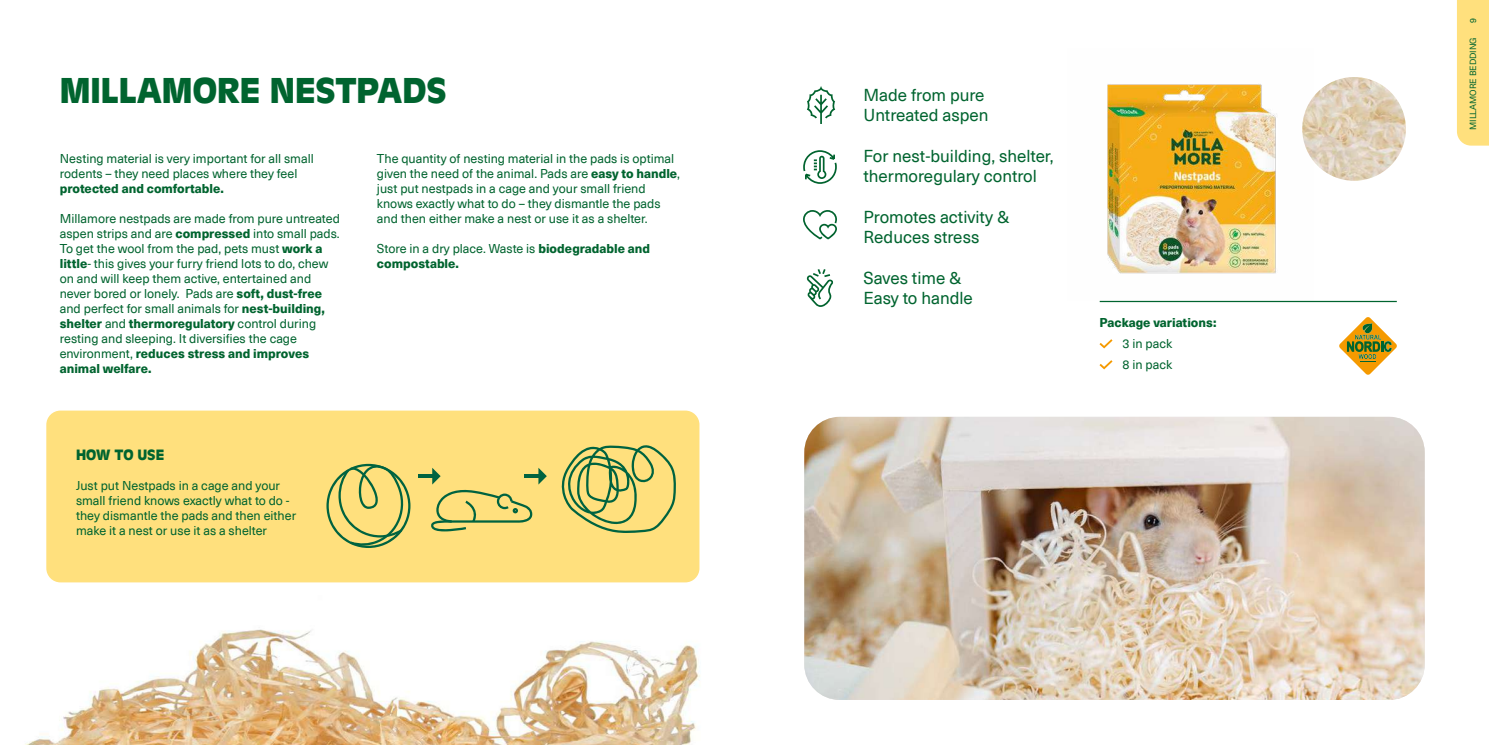
<style>
.page{position:relative;width:1489px;height:745px;background:#fff}
.page>*{position:absolute;margin:0;border:0;box-sizing:border-box;transform-origin:0 0}
.t1{font:700 37.5px "Antique Oli";color:#00642f}
.t2{font:16.88px/20.2px "Neue Haas Unica W1 G";color:#00642f}
.t3{font:700 15.62px "Antique Oli";letter-spacing:-.01em;color:#00642f}
.t4{font:12.5px/15px "Neue Haas Unica W1 G";color:#00642f}
.t5{font:800 12.5px/15px "Neue Haas Unica W1 G";color:#00642f}
.t6{font:8.75px "Neue Haas Unica W1 G";color:#00642f}
.s1{font-weight:800}
.s2{font-weight:400}
</style>
<div class="page">
<div style="left:1457px;top:0;width:31px;height:145px;background:#ffe07d"></div>
<img style="left:25px;top:530px;width:675px;height:214px">
<svg style="left:807px;top:86px;width:28px;height:38px"></svg>
<svg style="left:803px;top:150px;width:33px;height:34px"></svg>
<svg style="left:803px;top:210px;width:34px;height:29px"></svg>
<svg style="left:806px;top:269px;width:27px;height:38px"></svg>
<div style="left:46px;top:410px;width:653px;height:172px;background:#ffe07d;border-radius:14px"></div>
<svg style="left:326px;top:463px;width:84px;height:84px"></svg>
<svg style="left:561px;top:445px;width:115px;height:87px"></svg>
<hr style="left:418px;top:474px;width:15px;height:4px;background:#006340">
<svg style="left:431px;top:468px;width:116px;height:63px"></svg>
<svg style="left:1099px;top:339px;width:14px;height:10px"></svg>
<svg style="left:1099px;top:360px;width:14px;height:10px"></svg>
<svg style="left:1339px;top:317px;width:57px;height:57px"></svg>
<hr style="left:1099px;top:301px;width:297px;height:1px;background:#00642f">
<img style="left:1107px;top:84px;width:169px;height:190px">
<img style="left:804px;top:416px;width:620px;height:283px">
<img style="left:1302px;top:77px;width:103px;height:104px;border-radius:52px">
<h1 class="t1" style="left:60px;top:70px;width:388px">MILLAMORE NESTPADS</h1>
<p class="t4" style="left:60px;top:150px;width:255px">Nesting material is very important for all small rodents – they need places where they feel</p>
<p class="t5" style="left:60px;top:180px;width:165px">protected and comfortable.</p>
<p class="t4" style="left:60px;top:210px;width:282px">Millamore nestpads are made from pure untreated aspen strips and are <span class="s1">compressed</span> into small pads.<br>To get the wool from the pad, pets must <span class="s1">work a little</span>- this gives your furry friend lots to do, chew on and will keep them active, entertained and never bored or lonely. Pads are <span class="s1">soft, dust-free </span>and perfect for small animals for <span class="s1">nest-building, shelter</span> and <span class="s1">thermoregulatory</span> control during resting and sleeping. It diversifies the cage environment, <span class="s1">reduces stress and improves animal welfare.</span></p>
<p class="t3" style="left:76px;top:445px;width:90px">HOW TO USE</p>
<p class="t4" style="left:76px;top:477px;width:222px">Just put Nestpads in a cage and your small friend knows exactly what to do - they dismantle the pads and then either make it a nest or use it as a shelter</p>
<p class="t4" style="left:377px;top:150px;width:304px">The quantity of nesting material in the pads is optimal given the need of the animal. Pads are <span class="s1">easy to handle</span>, just put nestpads in a cage and your small friend knows exactly what to do – they dismantle the pads and then either make a nest or use it as a shelter.</p>
<p class="t5" style="left:377px;top:240px;width:275px"><span class="s2">Store in a dry place. Waste is</span> biodegradable and compostable.</p>
<h2 class="t2" style="left:863px;top:84px;width:127px">Made from pure<br>Untreated aspen</h2>
<h2 class="t2" style="left:863px;top:145px;width:192px">For nest-building, shelter, thermoregulary control</h2>
<h2 class="t2" style="left:863px;top:205px;width:147px">Promotes activity &amp;<br>Reduces stress</h2>
<h2 class="t2" style="left:863px;top:266px;width:111px">Saves time &amp;<br>Easy to handle</h2>
<p class="t5" style="left:1099px;top:314px;width:118px">Package variations:</p>
<p class="t4" style="left:1122px;top:332px;width:51px;line-height:21.2px">3 in pack<br>8 in pack</p>
<p class="t6" style="left:1466px;top:23px;width:6px;rotate:-90deg">9</p>
<p class="t6" style="left:1466px;top:130px;width:94px;rotate:-90deg">MILLAMORE BEDDING</p>
</div>
